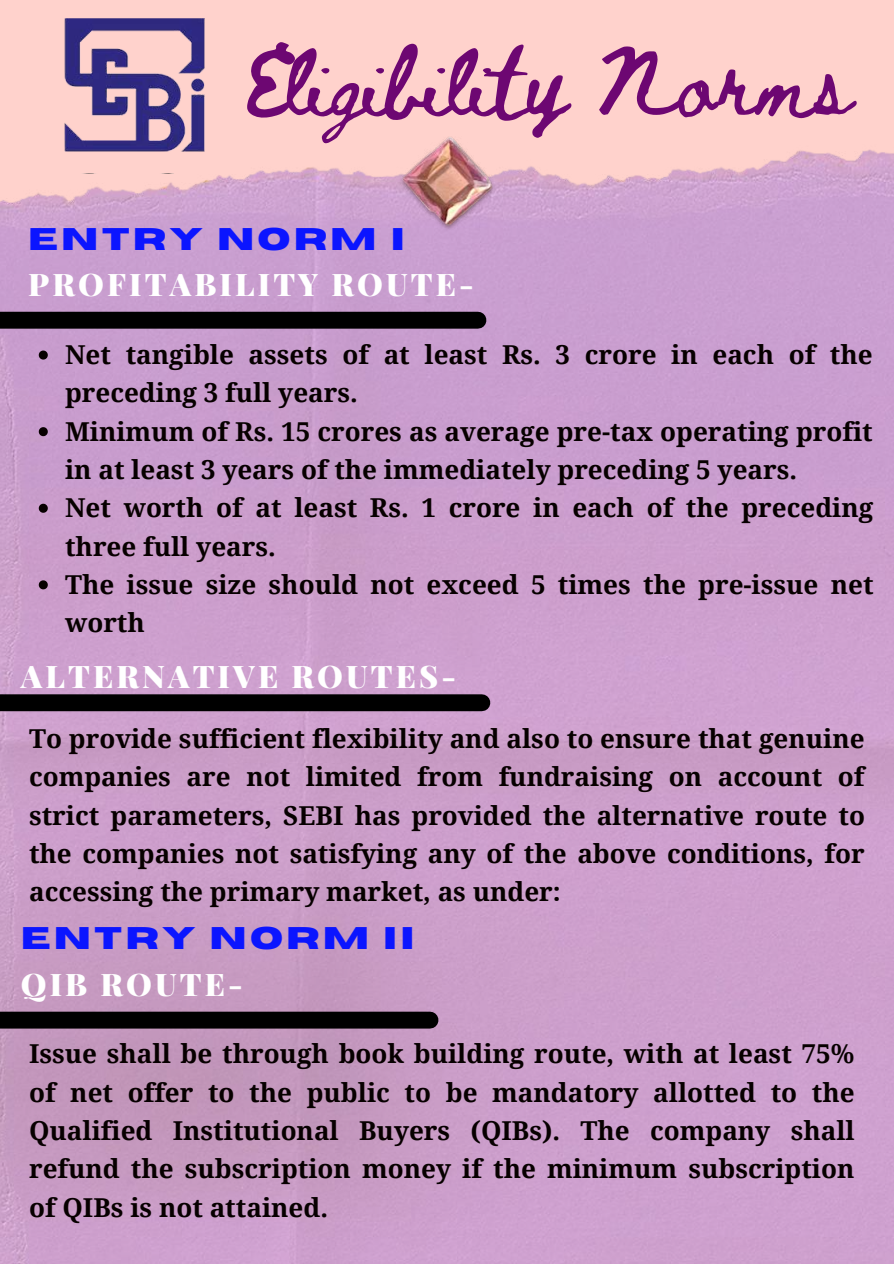
<style>
.page{position:relative;width:894px;height:1264px;background:#fff}
.page>*{position:absolute;margin:0;border:0;box-sizing:border-box;transform-origin:0 0}
.t1{font:68.1px "Beth Ellen";color:#6d0772}
.t2{font:900 31.2px "Playfair Display";letter-spacing:.1em;color:#fff}
.t3{font:700 31.2px "Horizon";letter-spacing:.1em;color:#0b15ff}
.t4{font:700 26.1px/38.2px "Noto Serif";color:#070000;text-align:justify}
</style>
<div class="page">
<div style="left:0;top:0;width:893px;height:1263px;background:#ffd2cc"></div>
<img style="left:0;top:149px;width:893px;height:1114px">
<img style="left:399px;top:137px;width:95px;height:94px">
<img style="left:56px;top:18px;width:171px;height:155px">
<svg style="left:39px;top:350px;width:9px;height:9px"></svg>
<svg style="left:39px;top:427px;width:9px;height:9px"></svg>
<svg style="left:39px;top:504px;width:9px;height:9px"></svg>
<svg style="left:39px;top:580px;width:9px;height:9px"></svg>
<div style="left:0;top:312px;width:478px;height:16px;background:#000"></div>
<div style="left:0;top:694px;width:481px;height:17px;background:#000"></div>
<div style="left:0;top:1011px;width:430px;height:17px;background:#000"></div>
<h1 class="t1" style="left:244px;top:51px;width:609px">Eligibility Norms</h1>
<p class="t3" style="left:28px;top:224px;width:378px">ENTRY NORM I</p>
<p class="t2" style="left:28px;top:262px;width:447px">PROFITABILITY ROUTE-</p>
<p class="t4" style="left:65px;top:335px;width:809px;text-align:left">Net tangible assets of at least Rs. 3 crore in each of the preceding 3 full years.<br>Minimum of Rs. 15 crores as average pre-tax operating profit in at least 3 years of the immediately preceding 5 years.<br>Net worth of at least Rs. 1 crore in each of the preceding three full years.<br>The issue size should not exceed 5 times the pre-issue net worth</p>
<p class="t2" style="left:21px;top:654px;width:436px">ALTERNATIVE ROUTES-</p>
<p class="t4" style="left:29px;top:718px;width:837px">To provide sufficient flexibility and also to ensure that genuine companies are not limited from fundraising on account of strict parameters, SEBI has provided the alternative route to the companies not satisfying any of the above conditions, for accessing the primary market, as under:</p>
<p class="t3" style="left:21px;top:923px;width:395px">ENTRY NORM II</p>
<p class="t2" style="left:21px;top:961px;width:223px">QIB ROUTE-</p>
<p class="t4" style="left:29px;top:1034px;width:827px">Issue shall be through book building route, with at least 75% of net offer to the public to be mandatory allotted to the Qualified Institutional Buyers (QIBs). The company shall refund the subscription money if the minimum subscription of QIBs is not attained.</p>
</div>
